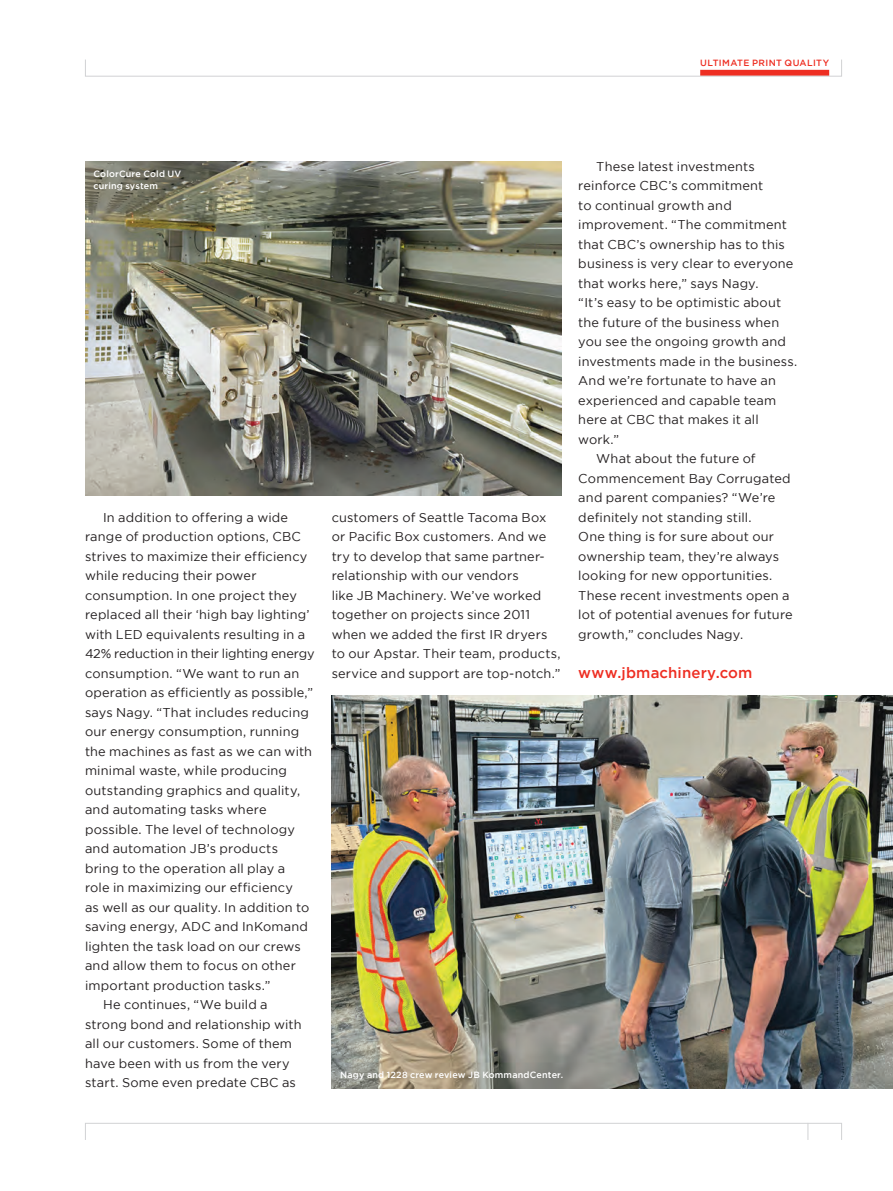
<style>
.page{position:relative;width:893px;height:1191px;background:#fff}
.page>*{position:absolute;margin:0;border:0;box-sizing:border-box;transform-origin:0 0}
.t1{font:500 15px "Gotham";letter-spacing:.01em;color:#ee2e22}
.t2{font:12.75px/19.5px "Gotham";letter-spacing:.015em;color:#231f20}
.t3{font:12.75px "Gotham";letter-spacing:-.015em;color:#231f20}
.t4{font:500 9px/12.8px "Gotham";letter-spacing:.015em;color:#fff}
.t5{font:500 9px "Gotham";letter-spacing:.045em;color:#ee2e22}
</style>
<div class="page">
<img style="left:332px;top:695px;width:561px;height:393px">
<div style="left:700px;top:70px;width:129px;height:6px;background:#ee2e22"></div>
<div style="left:85px;top:59px;width:757px;height:18px;border:1px solid #d1d2d4"></div>
<div style="left:85px;top:1123px;width:757px;height:17px;border:1px solid #d1d2d4"></div>
<svg style="left:807px;top:1123px;width:1px;height:17px"></svg>
<img style="left:85px;top:162px;width:476px;height:333px">
<p class="t5" style="left:700px;top:58px;width:130px">ULTIMATE PRINT QUALITY</p>
<p class="t4" style="left:94px;top:167px;width:89px">ColorCure Cold UV curing system</p>
<p class="t2" style="left:103px;top:507px;width:187px">In addition to offering a wide</p>
<p class="t2" style="left:85px;top:526px;width:217px">range of production options, CBC</p>
<p class="t2" style="left:85px;top:546px;width:224px">strives to maximize their efficiency</p>
<p class="t2" style="left:85px;top:565px;width:173px">while reducing their power</p>
<p class="t2" style="left:85px;top:585px;width:213px">consumption. In one project they</p>
<p class="t2" style="left:85px;top:604px;width:226px">replaced all their ‘high bay lighting’</p>
<p class="t2" style="left:85px;top:624px;width:222px">with LED equivalents resulting in a</p>
<p class="t3" style="left:85px;top:646px;width:231px">42% reduction in their lighting energy</p>
<p class="t2" style="left:85px;top:663px;width:216px">consumption. “We want to run an</p>
<p class="t2" style="left:85px;top:682px;width:230px">operation as efficiently as possible,”</p>
<p class="t2" style="left:85px;top:702px;width:225px">says Nagy. “That includes reducing</p>
<p class="t2" style="left:85px;top:721px;width:216px">our energy consumption, running</p>
<p class="t2" style="left:85px;top:741px;width:229px">the machines as fast as we can with</p>
<p class="t2" style="left:85px;top:760px;width:204px">minimal waste, while producing</p>
<p class="t2" style="left:85px;top:780px;width:217px">outstanding graphics and quality,</p>
<p class="t2" style="left:85px;top:799px;width:183px">and automating tasks where</p>
<p class="t2" style="left:85px;top:819px;width:211px">possible. The level of technology</p>
<p class="t2" style="left:85px;top:838px;width:194px">and automation JB’s products</p>
<p class="t2" style="left:85px;top:858px;width:202px">bring to the operation all play a</p>
<p class="t2" style="left:85px;top:877px;width:209px">role in maximizing our efficiency</p>
<p class="t2" style="left:85px;top:897px;width:226px">as well as our quality. In addition to</p>
<p class="t2" style="left:85px;top:916px;width:225px">saving energy, ADC and InKomand</p>
<p class="t2" style="left:85px;top:936px;width:217px">lighten the task load on our crews</p>
<p class="t2" style="left:85px;top:955px;width:212px">and allow them to focus on other</p>
<p class="t2" style="left:85px;top:975px;width:187px">important production tasks.”</p>
<p class="t2" style="left:103px;top:994px;width:166px">He continues, “We build a</p>
<p class="t2" style="left:85px;top:1014px;width:218px">strong bond and relationship with</p>
<p class="t2" style="left:85px;top:1033px;width:208px">all our customers. Some of them</p>
<p class="t2" style="left:85px;top:1053px;width:206px">have been with us from the very</p>
<p class="t2" style="left:85px;top:1072px;width:212px">start. Some even predate CBC as</p>
<p class="t2" style="left:332px;top:507px;width:231px">customers of Seattle Tacoma Box or Pacific Box customers. And we try to develop that same partner&shy;relationship with our vendors<br>like JB Machinery. We’ve worked together on projects since 2011 when we added the first IR dryers to our Apstar. Their team, products, service and support are top-notch.”</p>
<p class="t2" style="left:596px;top:156px;width:160px">These latest investments</p>
<p class="t2" style="left:578px;top:176px;width:186px">reinforce CBC’s commitment</p>
<p class="t2" style="left:578px;top:195px;width:155px">to continual growth and</p>
<p class="t2" style="left:578px;top:215px;width:210px">improvement. “The commitment</p>
<p class="t2" style="left:578px;top:234px;width:208px">that CBC’s ownership has to this</p>
<p class="t2" style="left:578px;top:254px;width:217px">business is very clear to everyone</p>
<p class="t2" style="left:578px;top:273px;width:182px">that works here,” says Nagy.</p>
<p class="t2" style="left:578px;top:293px;width:204px">“It’s easy to be optimistic about</p>
<p class="t2" style="left:578px;top:312px;width:202px">the future of the business when</p>
<p class="t2" style="left:578px;top:332px;width:209px">you see the ongoing growth and</p>
<p class="t2" style="left:578px;top:351px;width:220px">investments made in the business.</p>
<p class="t2" style="left:578px;top:371px;width:199px">And we’re fortunate to have an</p>
<p class="t2" style="left:578px;top:390px;width:199px">experienced and capable team</p>
<p class="t2" style="left:578px;top:410px;width:182px">here at CBC that makes it all</p>
<p class="t2" style="left:578px;top:429px;width:43px">work.”</p>
<p class="t2" style="left:596px;top:449px;width:161px">What about the future of</p>
<p class="t2" style="left:578px;top:468px;width:214px">Commencement Bay Corrugated</p>
<p class="t2" style="left:578px;top:488px;width:199px">and parent companies? “We’re</p>
<p class="t2" style="left:578px;top:507px;width:175px">definitely not standing still.</p>
<p class="t2" style="left:578px;top:527px;width:197px">One thing is for sure about our</p>
<p class="t2" style="left:578px;top:546px;width:202px">ownership team, they’re always</p>
<p class="t2" style="left:578px;top:566px;width:196px">looking for new opportunities.</p>
<p class="t2" style="left:578px;top:585px;width:213px">These recent investments open a</p>
<p class="t2" style="left:578px;top:605px;width:216px">lot of potential avenues for future</p>
<p class="t2" style="left:578px;top:624px;width:166px">growth,” concludes Nagy.</p>
<p class="t1" style="left:578px;top:664px;width:176px">www.jbmachinery.com</p>
<p class="t4" style="left:340px;top:1067px;width:224px">Nagy and 1228 crew review JB KommandCenter.</p>
</div>
